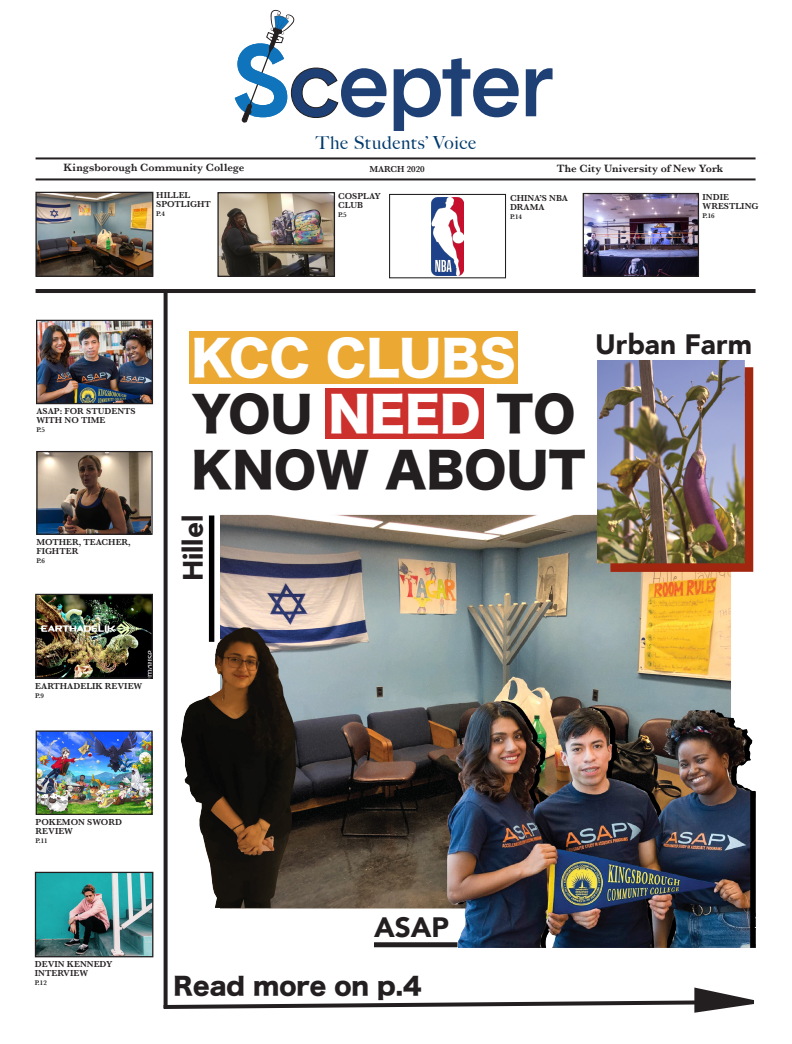
<style>
.page{position:relative;width:792px;height:1044px;background:#fff}
.page>*{position:absolute;margin:0;border:0;box-sizing:border-box;transform-origin:0 0}
.t1{font:47.7px "Hira Kaku Std N W8";color:#231f20}
.t2{font:47.7px "Hira Kaku Std N W8";color:#fff}
.t3{font:900 28px "Avenir";color:#231f20}
.t4{font:24px "Hira Kaku Std N W8";color:#231f20}
.t5{font:500 18px "Big Caslon";letter-spacing:.03em;color:#003a6c}
.t6{font:600 11px "Baskerville";letter-spacing:.005em;color:#231f20}
.CONTENT{font:600 9px/9px "Baskerville";color:#231f20}
.CONTENT1{font:600 7px "Baskerville";color:#231f20}
.s1{color:#fff}
</style>
<div class="page">
<hr style="left:36px;top:157px;width:720px;height:2px;background:#231f20">
<hr style="left:36px;top:178px;width:720px;height:2px;background:#231f20">
<hr style="left:36px;top:289px;width:720px;height:4px;background:#231f20">
<svg style="left:394px;top:58px;width:125px;height:73px"></svg>
<svg style="left:526px;top:68px;width:27px;height:48px"></svg>
<svg style="left:235px;top:10px;width:152px;height:113px"></svg>
<img style="left:585px;top:195px;width:112px;height:80px">
<div style="left:583px;top:193px;width:116px;height:84px;border:1px solid #231f20"></div>
<img style="left:431px;top:197px;width:33px;height:78px">
<div style="left:389px;top:194px;width:117px;height:84px;border:1px solid #231f20"></div>
<img style="left:219px;top:194px;width:114px;height:81px">
<div style="left:217px;top:192px;width:118px;height:85px;border:1px solid #231f20"></div>
<img style="left:37px;top:194px;width:114px;height:81px">
<div style="left:35px;top:192px;width:118px;height:85px;border:1px solid #231f20"></div>
<img style="left:38px;top:322px;width:113px;height:80px">
<div style="left:36px;top:320px;width:117px;height:84px;border:1px solid #231f20"></div>
<img style="left:38px;top:732px;width:113px;height:81px">
<div style="left:36px;top:730px;width:117px;height:85px;border:1px solid #231f20"></div>
<img style="left:38px;top:453px;width:112px;height:80px">
<div style="left:36px;top:451px;width:117px;height:84px;border:1px solid #231f20"></div>
<img style="left:37px;top:596px;width:114px;height:81px">
<div style="left:35px;top:594px;width:118px;height:85px;border:1px solid #231f20"></div>
<img style="left:37px;top:874px;width:114px;height:81px">
<div style="left:35px;top:872px;width:118px;height:85px;border:1px solid #231f20"></div>
<svg style="left:164px;top:293px;width:4px;height:695px;background:#393536"></svg>
<svg style="left:163px;top:988px;width:591px;height:25px"></svg>
<img style="left:180px;top:360px;width:576px;height:587px">
<div style="left:326px;top:388px;width:158px;height:51px;background:#cc312e"></div>
<div style="left:189px;top:331px;width:329px;height:53px;background:#eba933"></div>
<div style="left:175px;top:506px;width:32px;height:138px;background:#fff"></div>
<div style="left:310px;top:913px;width:148px;height:39px;background:#fff"></div>
<div style="left:374px;top:942px;width:84px;height:5px;background:#231f20"></div>
<p class="t5" style="left:316px;top:128px;width:162px">The Students’ Voice</p>
<p class="t6" style="left:64px;top:160px;width:183px">Kingsborough Community College</p>
<p class="CONTENT" style="left:369px;top:165px;width:57px">MARCH 2020</p>
<p class="t6" style="left:557px;top:161px;width:168px">The City University of New York</p>
<p class="CONTENT" style="left:510px;top:194px;width:59px">CHINA’S NBA<br>DRAMA</p>
<p class="CONTENT1" style="left:510px;top:212px;width:14px">P.14</p>
<p class="CONTENT" style="left:156px;top:191px;width:36px">HILLEL</p>
<p class="CONTENT" style="left:156px;top:200px;width:56px">SPOTLIGHT</p>
<p class="CONTENT1" style="left:156px;top:209px;width:10px">P.4</p>
<p class="CONTENT" style="left:338px;top:192px;width:44px">COSPLAY</p>
<p class="CONTENT" style="left:338px;top:201px;width:26px">CLUB</p>
<p class="CONTENT1" style="left:338px;top:210px;width:10px">P.5</p>
<p class="CONTENT" style="left:703px;top:192px;width:28px">INDIE</p>
<p class="CONTENT" style="left:703px;top:201px;width:57px">WRESTLING</p>
<p class="CONTENT1" style="left:703px;top:210px;width:14px">P.16</p>
<p class="CONTENT" style="left:36px;top:406px;width:101px">ASAP: FOR STUDENTS<br>WITH NO TIME</p>
<p class="CONTENT1" style="left:36px;top:424px;width:10px">P.5</p>
<p class="CONTENT" style="left:36px;top:537px;width:96px">MOTHER, TEACHER,<br>FIGHTER</p>
<p class="CONTENT1" style="left:36px;top:555px;width:10px">P.6</p>
<p class="t2" style="left:191px;top:331px;width:326px">KCC CLUBS</p>
<p class="t1" style="left:191px;top:388px;width:386px">YOU <span class="s1">NEED</span> TO</p>
<p class="t1" style="left:191px;top:444px;width:396px">KNOW ABOUT</p>
<p class="t3" style="left:169px;top:581px;width:68px;rotate:-90deg">Hillel</p>
<p class="t3" style="left:595px;top:320px;width:159px">Urban Farm</p>
<p class="CONTENT" style="left:35px;top:681px;width:109px">EARTHADELIK REVIEW</p>
<p class="CONTENT1" style="left:35px;top:691px;width:10px">P.9</p>
<p class="CONTENT" style="left:36px;top:817px;width:88px">POKEMON SWORD<br>REVIEW</p>
<p class="CONTENT1" style="left:36px;top:836px;width:14px">P.11</p>
<p class="CONTENT" style="left:35px;top:960px;width:79px">DEVIN KENNEDY<br>INTERVIEW</p>
<p class="CONTENT1" style="left:35px;top:978px;width:14px">P.12</p>
<p class="t3" style="left:374px;top:903px;width:77px">ASAP</p>
<p class="t4" style="left:174px;top:972px;width:249px">Read more on p.4</p>
</div>
